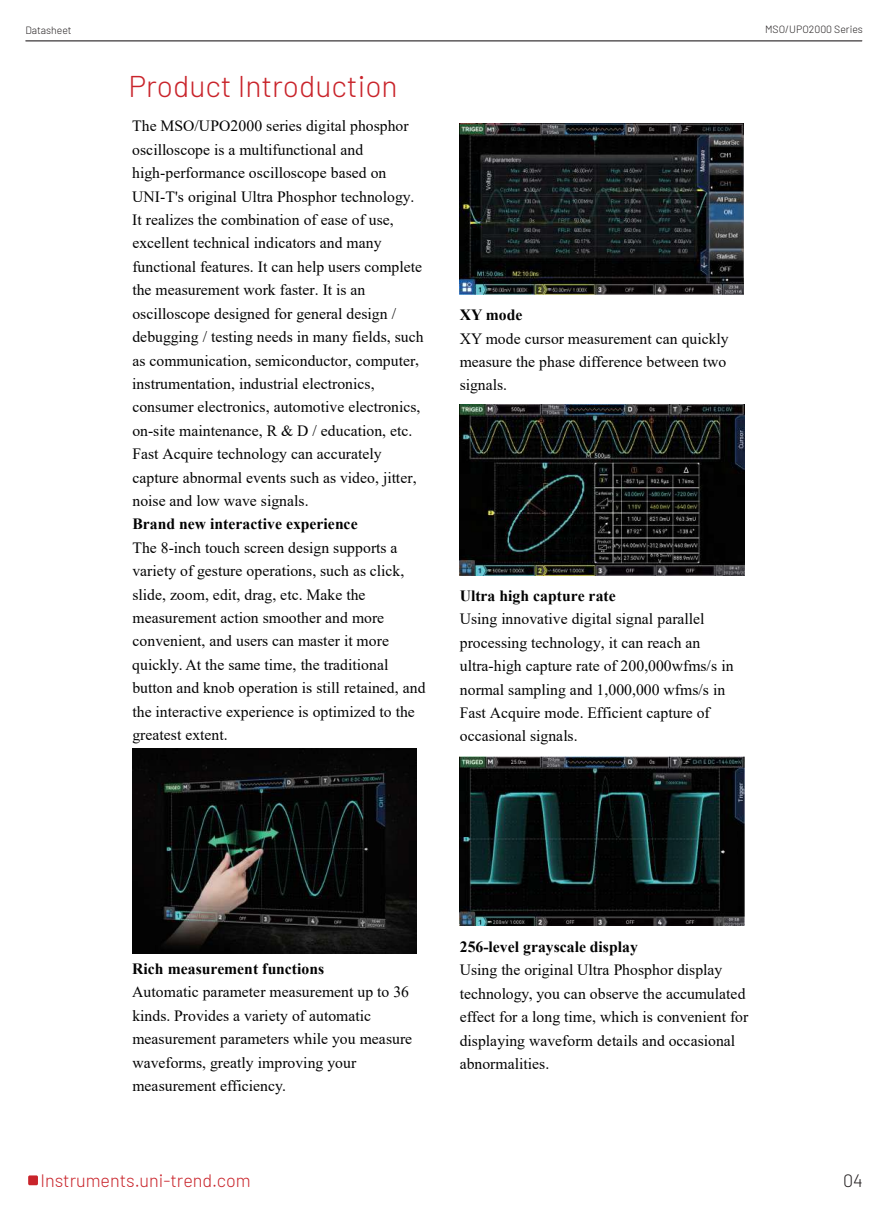
<style>
.page{position:relative;width:893px;height:1212px;background:#fff}
.page>*{position:absolute;margin:0;border:0;box-sizing:border-box;transform-origin:0 0}
.t1{font:300 30px "Barlow";color:#c9242b}
.t2{font:300 18px "Barlow";color:#c9242b}
.t3{font:300 18px "Barlow";color:#231f20}
.t4{font:15.6px/23.4px "Times New Roman";letter-spacing:.005em;color:#030303}
.t5{font:700 15.6px "Times New Roman";letter-spacing:.005em;color:#030303}
.t6{font:300 10.5px "Barlow";color:#231f20}
</style>
<div class="page">
<hr style="left:25px;top:41px;width:837px;height:1px;background:#231f20">
<div style="left:28px;top:1175px;width:10px;height:10px;background:#c9242b;border-radius:2px"></div>
<img style="left:132px;top:749px;width:285px;height:204px">
<img style="left:460px;top:124px;width:284px;height:170px">
<img style="left:460px;top:404px;width:284px;height:171px">
<img style="left:460px;top:757px;width:284px;height:168px">
<p class="t6" style="left:25px;top:22px;width:48px">Datasheet</p>
<p class="t6" style="left:765px;top:22px;width:99px">MSO/UPO2000 Series</p>
<h1 class="t1" style="left:129px;top:64px;width:271px">Product Introduction</h1>
<p class="t4" style="left:132px;top:114px;width:293px">The MSO/UPO2000 series digital phosphor oscilloscope is a multifunctional and high-performance oscilloscope based on UNI-T's original Ultra Phosphor technology.<br>It realizes the combination of ease of use, excellent technical indicators and many functional features. It can help users complete the measurement work faster. It is an oscilloscope designed for general design / debugging / testing needs in many fields, such as communication, semiconductor, computer, instrumentation, industrial electronics, consumer electronics, automotive electronics, on-site maintenance, R &amp; D / education, etc.<br>Fast Acquire technology can accurately capture abnormal events such as video, jitter, noise and low wave signals.</p>
<p class="t5" style="left:132px;top:513px;width:227px">Brand new interactive experience</p>
<p class="t4" style="left:132px;top:535px;width:295px">The 8-inch touch screen design supports a variety of gesture operations, such as click, slide, zoom, edit, drag, etc. Make the measurement action smoother and more convenient, and users can master it more quickly. At the same time, the traditional button and knob operation is still retained, and the interactive experience is optimized to the greatest extent.</p>
<p class="t5" style="left:460px;top:304px;width:64px">XY mode</p>
<p class="t4" style="left:460px;top:326px;width:271px">XY mode cursor measurement can quickly measure the phase difference between two signals.</p>
<p class="t5" style="left:460px;top:584px;width:157px">Ultra high capture rate</p>
<p class="t4" style="left:460px;top:607px;width:275px">Using innovative digital signal parallel processing technology, it can reach an ultra-high capture rate of 200,000wfms/s in normal sampling and 1,000,000 wfms/s in Fast Acquire mode. Efficient capture of occasional signals.</p>
<p class="t5" style="left:132px;top:957px;width:194px">Rich measurement functions</p>
<p class="t4" style="left:132px;top:980px;width:281px">Automatic parameter measurement up to 36 kinds. Provides a variety of automatic measurement parameters while you measure waveforms, greatly improving your measurement efficiency.</p>
<p class="t5" style="left:460px;top:935px;width:180px">256-level grayscale display</p>
<p class="t4" style="left:460px;top:958px;width:290px">Using the original Ultra Phosphor display technology, you can observe the accumulated effect for a long time, which is convenient for displaying waveform details and occasional abnormalities.</p>
<p class="t2" style="left:40px;top:1167px;width:212px">Instruments.uni-trend.com</p>
<p class="t3" style="left:843px;top:1167px;width:21px">04</p>
</div>
